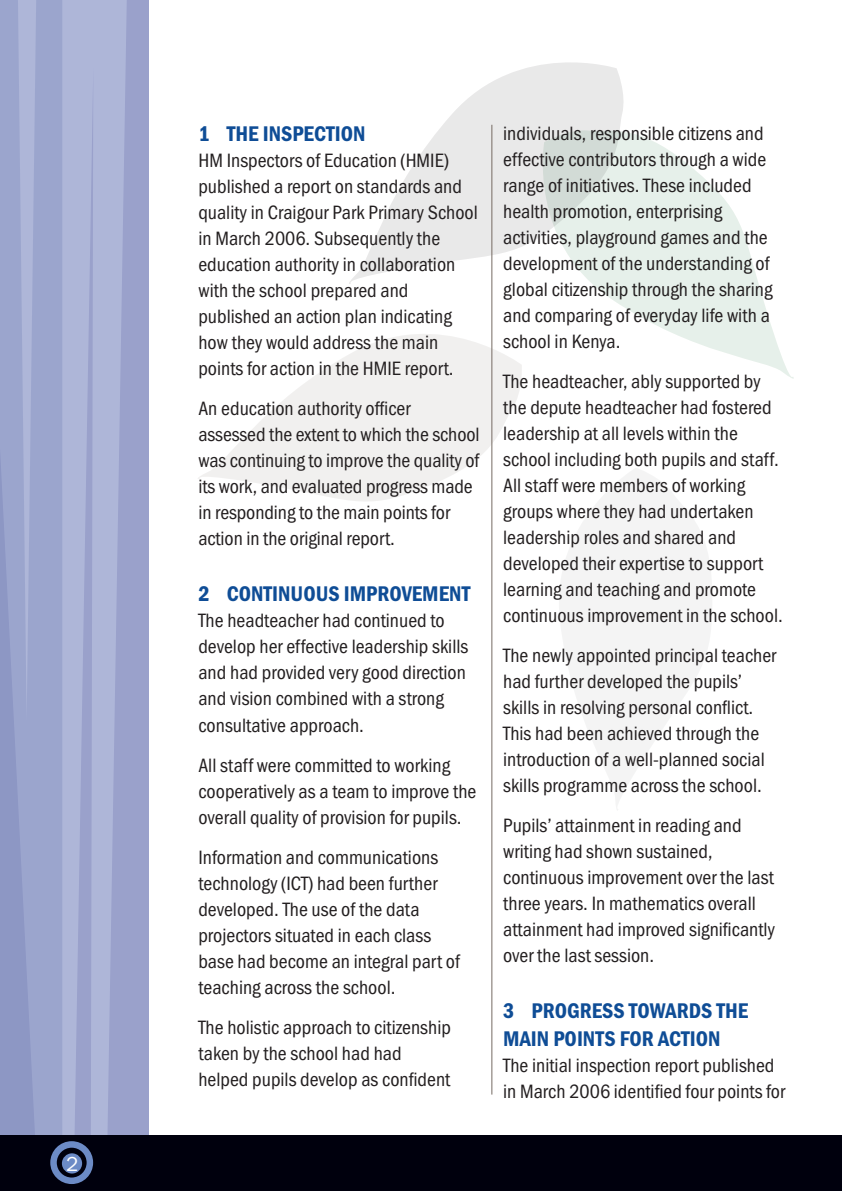
<style>
.page{position:relative;width:842px;height:1191px;background:#fff}
.page>*{position:absolute;margin:0;border:0;box-sizing:border-box;transform-origin:0 0}
.t1{font:22px/28px "Franklin Got URWT Dem Con";color:#0f4d96}
.t2{font:21px "Franklin Got URWT Boo";color:#fff}
.t3{font:20px/26px "Franklin Got URWT Boo Con";color:#231f20}
</style>
<div class="page">
<svg style="left:638px;top:135px;width:156px;height:244px;fill:#e6f0ea"></svg>
<svg style="left:371px;top:62px;width:267px;height:253px;fill:#e9e9e9"></svg>
<svg style="left:198px;top:247px;width:343px;height:254px"></svg>
<svg style="left:460px;top:454px;width:252px;height:360px"></svg>
<div style="left:0;top:0;width:148px;height:1191px;background:#9aa1cb"></div>
<svg style="left:62px;top:0;width:65px;height:1135px;fill:#aeb6d8"></svg>
<svg style="left:0;top:0;width:36px;height:1135px"></svg>
<div style="left:0;top:1135px;width:842px;height:56px;background:#00000d"></div>
<div style="left:50px;top:1141px;width:43px;height:43px;border:6px solid #6c8bc6;border-radius:50%"></div>
<div style="left:62px;top:1153px;width:20px;height:20px;background:#6c8bc6;border-radius:50%"></div>
<hr style="left:491px;top:125px;width:1px;height:969px;background:#756b63">
<p class="t2" style="left:66px;top:1152px;width:14px">2</p>
<p class="t1" style="left:198px;top:120px;width:168px">1 THE INSPECTION</p>
<p class="t3" style="left:198px;top:148px;width:281px">HM Inspectors of Education (HMIE) published a report on standards and quality in Craigour Park Primary School in March 2006. Subsequently the education authority in collaboration with the school prepared and published an action plan indicating how they would address the main points for action in the HMIE report.</p>
<p class="t3" style="left:198px;top:396px;width:283px">An education authority officer assessed the extent to which the school was continuing to improve the quality of its work, and evaluated progress made in responding to the main points for action in the original report.</p>
<p class="t1" style="left:198px;top:580px;width:273px">2 CONTINUOUS IMPROVEMENT</p>
<p class="t3" style="left:198px;top:608px;width:271px">The headteacher had continued to develop her effective leadership skills and had provided very good direction and vision combined with a strong consultative approach.</p>
<p class="t3" style="left:198px;top:752px;width:280px">All staff were committed to working cooperatively as a team to improve the overall quality of provision for pupils.</p>
<p class="t3" style="left:198px;top:844px;width:263px">Information and communications technology (ICT) had been further developed. The use of the data projectors situated in each class base had become an integral part of teaching across the school.</p>
<p class="t3" style="left:198px;top:1014px;width:254px">The holistic approach to citizenship taken by the school had had helped pupils develop as confident</p>
<p class="t3" style="left:503px;top:120px;width:271px">individuals, responsible citizens and effective contributors through a wide range of initiatives. These included health promotion, enterprising activities, playground games and the development of the understanding of global citizenship through the sharing and comparing of everyday life with a school in Kenya.</p>
<p class="t3" style="left:503px;top:368px;width:281px">The headteacher, ably supported by the depute headteacher had fostered leadership at all levels within the school including both pupils and staff.<br>All staff were members of working groups where they had undertaken leadership roles and shared and developed their expertise to support learning and teaching and promote continuous improvement in the school.</p>
<p class="t3" style="left:503px;top:642px;width:275px">The newly appointed principal teacher had further developed the pupils’ skills in resolving personal conflict.<br>This had been achieved through the introduction of a well-planned social skills programme across the school.</p>
<p class="t3" style="left:503px;top:812px;width:273px">Pupils’ attainment in reading and writing had shown sustained, continuous improvement over the last three years. In mathematics overall attainment had improved significantly over the last session.</p>
<p class="t1" style="left:503px;top:997px;width:247px">3 PROGRESS TOWARDS THE<br>MAIN POINTS FOR ACTION</p>
<p class="t3" style="left:503px;top:1052px;width:284px">The initial inspection report published in March 2006 identified four points for</p>
</div>
